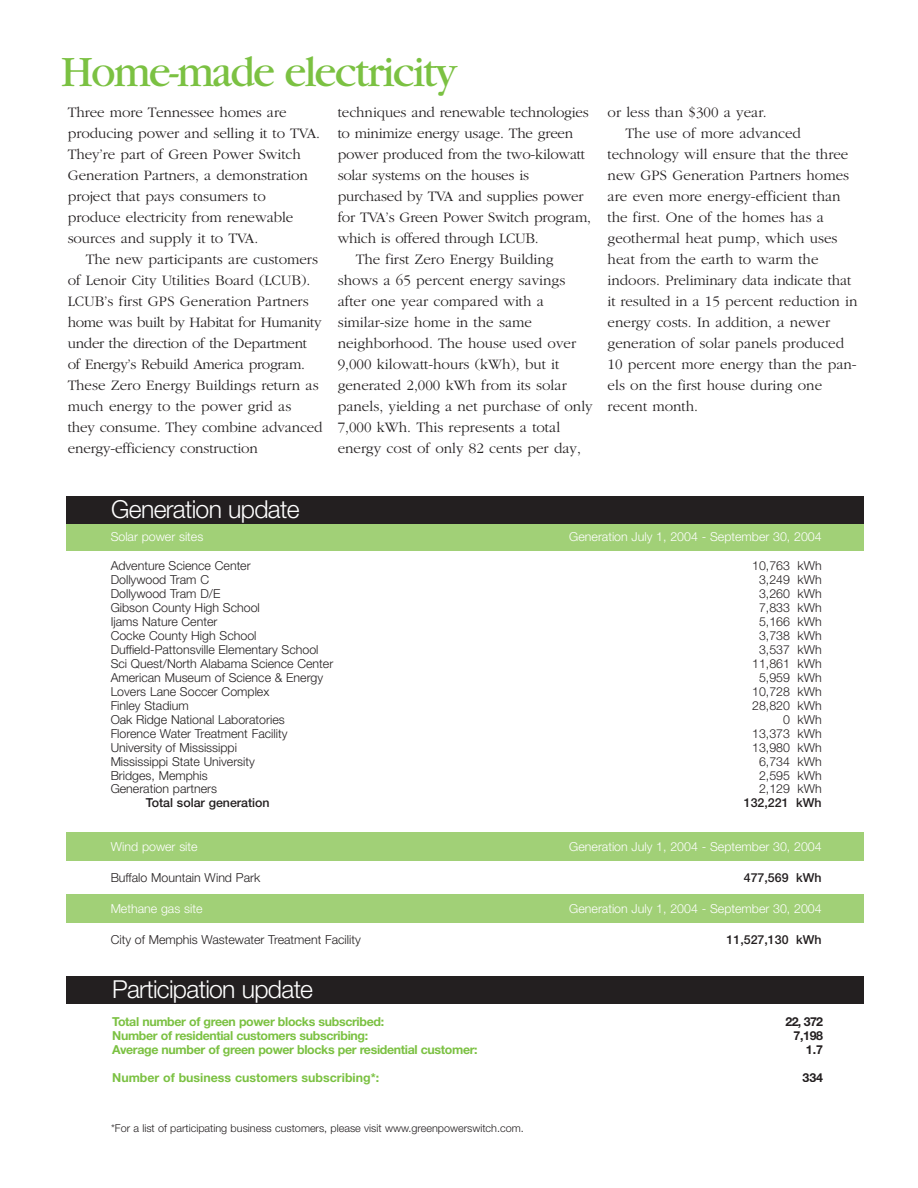
<style>
.page{position:relative;width:918px;height:1188px;background:#fff}
.page>*{position:absolute;margin:0;border:0;box-sizing:border-box;transform-origin:0 0}
.t1{font:45px "Garamond";letter-spacing:-.04em;color:#7bc142}
.t2{font:300 24.75px "Helvetica Neue";letter-spacing:-.03em;color:#fff}
.t3{font:300 15px/21px "Garamond";color:#231f20}
.t4{font:300 12.45px "Helvetica Neue";color:#231f20}
.t5{font:300 12.45px "Helvetica Neue";color:#fff}
.t6{font:700 12.45px "Helvetica Neue";letter-spacing:-.03em;color:#7bc142}
.t7{font:500 12.45px "Helvetica Neue";color:#231f20}
.t8{font:700 12.45px "Helvetica Neue";color:#7bc142}
.t9{font:700 12.45px "Helvetica Neue";letter-spacing:-.03em;color:#231f20}
.t10{font:300 10.8px "Helvetica Neue";color:#231f20}
</style>
<div class="page">
<div style="left:66px;top:522px;width:798px;height:29px;background:#a1d077"></div>
<div style="left:66px;top:832px;width:798px;height:29px;background:#a1d077"></div>
<div style="left:66px;top:894px;width:798px;height:29px;background:#a1d077"></div>
<div style="left:66px;top:496px;width:798px;height:27px;background:#231f20"></div>
<div style="left:66px;top:976px;width:798px;height:27px;background:#231f20"></div>
<h1 class="t1" style="left:61px;top:56px;width:397px">Home-made electricity</h1>
<p class="t3" style="left:68px;top:103px;width:254px">Three more Tennessee homes are producing power and selling it to TVA.<br>They’re part of Green Power Switch Generation Partners, a demonstration project that pays consumers to produce electricity from renewable sources and supply it to TVA.</p>
<p class="t3" style="left:68px;top:250px;width:256px;text-indent:18px">The new participants are customers of Lenoir City Utilities Board (LCUB).<br>LCUB’s first GPS Generation Partners home was built by Habitat for Humanity under the direction of the Department of Energy’s Rebuild America program.<br>These Zero Energy Buildings return as much energy to the power grid as<br>they consume. They combine advanced energy-efficiency construction</p>
<p class="t3" style="left:338px;top:103px;width:253px">techniques and renewable technologies</p>
<p class="t3" style="left:338px;top:124px;width:237px">to minimize energy usage. The green</p>
<p class="t3" style="left:338px;top:145px;width:249px">power produced from the two-kilowatt</p>
<p class="t3" style="left:338px;top:166px;width:193px">solar systems on the houses is</p>
<p class="t3" style="left:338px;top:187px;width:247px">purchased by TVA and supplies power</p>
<p class="t3" style="left:338px;top:208px;width:255px">for TVA’s Green Power Switch program,</p>
<p class="t3" style="left:338px;top:229px;width:202px">which is offered through LCUB.</p>
<p class="t3" style="left:356px;top:250px;width:200px">The first Zero Energy Building</p>
<p class="t3" style="left:338px;top:271px;width:229px">shows a 65 percent energy savings</p>
<p class="t3" style="left:338px;top:292px;width:208px">after one year compared with a</p>
<p class="t3" style="left:338px;top:313px;width:196px">similar-size home in the same</p>
<p class="t3" style="left:338px;top:334px;width:240px">neighborhood. The house used over</p>
<p class="t3" style="left:338px;top:355px;width:223px">9,000 kilowatt-hours (kWh), but it</p>
<p class="t3" style="left:338px;top:376px;width:231px">generated 2,000 kWh from its solar</p>
<p class="t3" style="left:338px;top:397px;width:257px">panels, yielding a net purchase of only</p>
<p class="t3" style="left:338px;top:418px;width:224px">7,000 kWh. This represents a total</p>
<p class="t3" style="left:338px;top:439px;width:245px">energy cost of only 82 cents per day,</p>
<p class="t3" style="left:608px;top:103px;width:161px">or less than $300 a year.</p>
<p class="t3" style="left:626px;top:124px;width:177px">The use of more advanced</p>
<p class="t3" style="left:608px;top:145px;width:242px">technology will ensure that the three</p>
<p class="t3" style="left:608px;top:166px;width:243px">new GPS Generation Partners homes</p>
<p class="t3" style="left:608px;top:187px;width:235px">are even more energy-efficient than</p>
<p class="t3" style="left:608px;top:208px;width:218px">the first. One of the homes has a</p>
<p class="t3" style="left:608px;top:229px;width:232px">geothermal heat pump, which uses</p>
<p class="t3" style="left:608px;top:250px;width:212px">heat from the earth to warm the</p>
<p class="t3" style="left:608px;top:271px;width:245px">indoors. Preliminary data indicate that</p>
<p class="t3" style="left:608px;top:292px;width:251px">it resulted in a 15 percent reduction in</p>
<p class="t3" style="left:608px;top:313px;width:224px">energy costs. In addition, a newer</p>
<p class="t3" style="left:608px;top:334px;width:238px">generation of solar panels produced</p>
<p class="t3" style="left:608px;top:355px;width:251px">10 percent more energy than the pan-</p>
<p class="t3" style="left:608px;top:376px;width:216px">els on the first house during one</p>
<p class="t3" style="left:608px;top:397px;width:92px">recent month.</p>
<h2 class="t2" style="left:111px;top:501px;width:190px">Generation update</h2>
<p class="t5" style="left:111px;top:532px;width:94px">Solar power sites</p>
<p class="t5" style="left:569px;top:532px;width:254px">Generation July 1, 2004 - September 30, 2004</p>
<p class="t4" style="left:111px;top:562px;width:141px">Adventure Science Center</p>
<p class="t4" style="left:752px;top:562px;width:71px">10,763 kWh</p>
<p class="t4" style="left:111px;top:575px;width:100px">Dollywood Tram C</p>
<p class="t4" style="left:759px;top:575px;width:64px">3,249 kWh</p>
<p class="t4" style="left:111px;top:589px;width:111px">Dollywood Tram D/E</p>
<p class="t4" style="left:759px;top:589px;width:64px">3,260 kWh</p>
<p class="t4" style="left:111px;top:603px;width:151px">Gibson County High School</p>
<p class="t4" style="left:759px;top:603px;width:64px">7,833 kWh</p>
<p class="t4" style="left:111px;top:617px;width:108px">Ijams Nature Center</p>
<p class="t4" style="left:759px;top:617px;width:64px">5,166 kWh</p>
<p class="t4" style="left:111px;top:631px;width:147px">Cocke County High School</p>
<p class="t4" style="left:759px;top:631px;width:64px">3,738 kWh</p>
<p class="t4" style="left:111px;top:645px;width:209px">Duffield-Pattonsville Elementary School</p>
<p class="t4" style="left:759px;top:645px;width:64px">3,537 kWh</p>
<p class="t4" style="left:111px;top:659px;width:224px">Sci Quest/North Alabama Science Center</p>
<p class="t4" style="left:752px;top:659px;width:71px">11,861 kWh</p>
<p class="t4" style="left:111px;top:673px;width:214px">American Museum of Science &amp; Energy</p>
<p class="t4" style="left:759px;top:673px;width:64px">5,959 kWh</p>
<p class="t4" style="left:111px;top:687px;width:160px">Lovers Lane Soccer Complex</p>
<p class="t4" style="left:752px;top:687px;width:71px">10,728 kWh</p>
<p class="t4" style="left:111px;top:701px;width:80px">Finley Stadium</p>
<p class="t4" style="left:752px;top:701px;width:71px">28,820 kWh</p>
<p class="t4" style="left:111px;top:715px;width:176px">Oak Ridge National Laboratories</p>
<p class="t4" style="left:783px;top:715px;width:40px">0 kWh</p>
<p class="t4" style="left:111px;top:729px;width:178px">Florence Water Treatment Facility</p>
<p class="t4" style="left:752px;top:729px;width:71px">13,373 kWh</p>
<p class="t4" style="left:111px;top:743px;width:128px">University of Mississippi</p>
<p class="t4" style="left:752px;top:743px;width:71px">13,980 kWh</p>
<p class="t4" style="left:111px;top:757px;width:146px">Mississippi State University</p>
<p class="t4" style="left:759px;top:757px;width:64px">6,734 kWh</p>
<p class="t4" style="left:111px;top:771px;width:99px">Bridges, Memphis</p>
<p class="t4" style="left:759px;top:771px;width:64px">2,595 kWh</p>
<p class="t4" style="left:111px;top:785px;width:108px">Generation partners</p>
<p class="t4" style="left:759px;top:785px;width:64px">2,129 kWh</p>
<p class="t7" style="left:146px;top:798px;width:125px">Total solar generation</p>
<p class="t7" style="left:744px;top:798px;width:79px">132,221 kWh</p>
<p class="t5" style="left:111px;top:842px;width:89px">Wind power site</p>
<p class="t5" style="left:569px;top:842px;width:254px">Generation July 1, 2004 - September 30, 2004</p>
<p class="t4" style="left:111px;top:873px;width:151px">Buffalo Mountain Wind Park</p>
<p class="t7" style="left:744px;top:873px;width:79px">477,569 kWh</p>
<p class="t5" style="left:111px;top:904px;width:93px">Methane gas site</p>
<p class="t5" style="left:569px;top:904px;width:254px">Generation July 1, 2004 - September 30, 2004</p>
<p class="t4" style="left:111px;top:935px;width:252px">City of Memphis Wastewater Treatment Facility</p>
<p class="t7" style="left:727px;top:935px;width:97px">11,527,130 kWh</p>
<h2 class="t2" style="left:112px;top:981px;width:203px">Participation update</h2>
<p class="t6" style="left:112px;top:1017px;width:273px">Total number of green power blocks subscribed:</p>
<p class="t9" style="left:786px;top:1017px;width:39px">22, 372</p>
<p class="t6" style="left:112px;top:1031px;width:258px">Number of residential customers subscribing:</p>
<p class="t9" style="left:793px;top:1031px;width:31px">7,198</p>
<p class="t6" style="left:112px;top:1045px;width:367px">Average number of green power blocks per residential customer:</p>
<p class="t9" style="left:806px;top:1045px;width:19px">1.7</p>
<p class="t8" style="left:112px;top:1073px;width:268px">Number of business customers subscribing*:</p>
<p class="t9" style="left:802px;top:1073px;width:22px">334</p>
<p class="t10" style="left:111px;top:1125px;width:414px">*For a list of participating business customers, please visit www.greenpowerswitch.com.</p>
</div>
